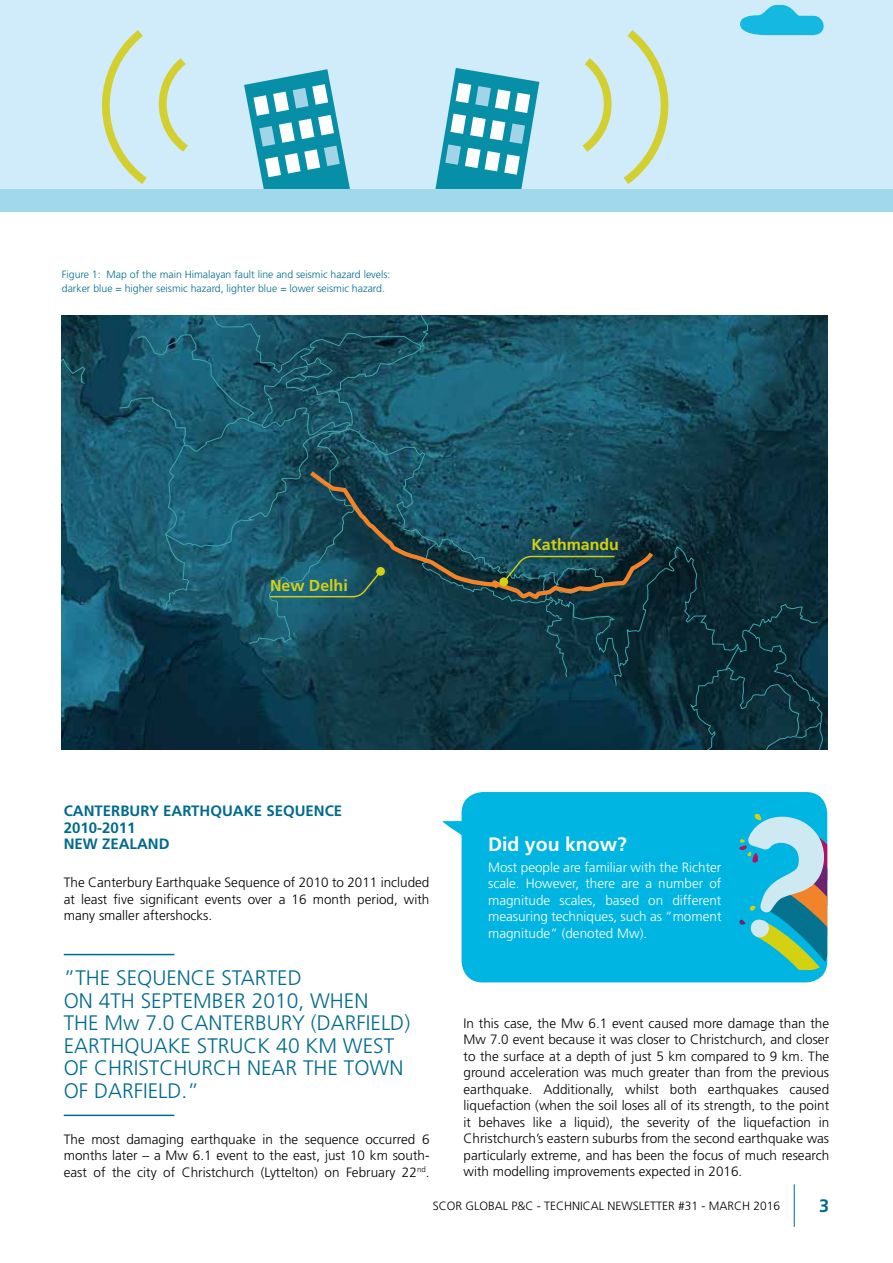
<style>
.page{position:relative;width:893px;height:1263px;background:#fff}
.page>*{position:absolute;margin:0;border:0;box-sizing:border-box;transform-origin:0 0}
.t1{font:300 21px/22.5px "Frutiger LT Std";color:#006b8d}
.t2{font:700 19.5px "Frutiger LT Std";color:#fff}
.t3{font:700 18px "Frutiger LT Std";color:#006b8d}
.t4{font:700 15.9px "Frutiger LT Std";color:#d4d012}
.t5{font:700 15px/16.5px "Frutiger LT Std";color:#006b8d}
.t6{font:300 13.5px/16.5px "Frutiger LT Std";color:#000;text-align:justify}
.t7{font:300 13.5px/16.5px "Frutiger LT Std";color:#fff;text-align:justify}
.t8{font:300 12px "Frutiger LT Std";color:#000}
.t9{font:300 10.5px/13.5px "Frutiger LT Std";color:#006b8d}
</style>
<div class="page">
<div style="left:0;top:0;width:893px;height:212px;background:#d0ebf9"></div>
<hr style="left:64px;top:954px;width:110px;height:1px;background:#006b8d">
<hr style="left:64px;top:1114px;width:110px;height:2px;background:#006b8d">
<img style="left:62px;top:316px;width:765px;height:433px">
<svg style="left:62px;top:357px;width:24px;height:40px"></svg>
<svg style="left:118px;top:316px;width:706px;height:433px;background:#164757"></svg>
<div style="left:376px;top:567px;width:9px;height:9px;background:#d4d012;border-radius:50%"></div>
<svg style="left:740px;top:6px;width:84px;height:29px"></svg>
<div style="left:834px;top:189px;width:59px;height:22px;background:#a2d8eb"></div>
<svg style="left:435px;top:68px;width:104px;height:122px"></svg>
<svg style="left:85px;top:30px;width:111px;height:160px"></svg>
<svg style="left:244px;top:69px;width:107px;height:121px"></svg>
<div style="left:0;top:190px;width:893px;height:22px;background:#a2d8eb"></div>
<svg style="left:574px;top:30px;width:112px;height:160px"></svg>
<div style="left:462px;top:792px;width:365px;height:190px;background:#00b5e2;border-radius:21px"></div>
<svg style="left:739px;top:814px;width:88px;height:156px"></svg>
<svg style="left:442px;top:821px;width:20px;height:18px"></svg>
<hr style="left:794px;top:1184px;width:1px;height:43px;background:#006b8d">
<p class="t9" style="left:62px;top:268px;width:330px">Figure 1: Map of the main Himalayan fault line and seismic hazard levels: darker blue = higher seismic hazard, lighter blue = lower seismic hazard.</p>
<p class="t4" style="left:270px;top:577px;width:79px">New Delhi</p>
<p class="t4" style="left:531px;top:535px;width:89px">Kathmandu</p>
<p class="t5" style="left:64px;top:803px;width:280px">CANTERBURY EARTHQUAKE SEQUENCE<br>2010-2011<br>NEW ZEALAND</p>
<p class="t6" style="left:64px;top:874px;width:367px">The Canterbury Earthquake Sequence of 2010 to 2011 included at least five significant events over a 16 month period, with many smaller aftershocks.</p>
<h1 class="t1" style="left:64px;top:967px;width:348px">”THE SEQUENCE STARTED<br>ON 4TH SEPTEMBER 2010, WHEN<br>THE Mw 7.0 CANTERBURY (DARFIELD)<br>EARTHQUAKE STRUCK 40 KM WEST<br>OF CHRISTCHURCH NEAR THE TOWN<br>OF DARFIELD.”</h1>
<p class="t6" style="left:64px;top:1131px;width:367px">The most damaging earthquake in the sequence occurred 6 months later – a Mw 6.1 event to the east, just 10 km south&shy;east of the city of Christchurch (Lyttelton) on February 22<sup>nd</sup>.</p>
<h2 class="t2" style="left:488px;top:833px;width:140px">Did you know?</h2>
<p class="t7" style="left:488px;top:859px;width:235px">Most people are familiar with the Richter scale. However, there are a number of magnitude scales, based on different measuring techniques, such as “moment magnitude” (denoted Mw).</p>
<p class="t6" style="left:463px;top:1015px;width:367px">In this case, the Mw 6.1 event caused more damage than the Mw 7.0 event because it was closer to Christchurch, and closer to the surface at a depth of just 5 km compared to 9 km. The ground acceleration was much greater than from the previous earthquake. Additionally, whilst both earthquakes caused liquefaction (when the soil loses all of its strength, to the point it behaves like a liquid), the severity of the liquefaction in Christchurch’s eastern suburbs from the second earthquake was particularly extreme, and has been the focus of much research with modelling improvements expected in 2016.</p>
<p class="t8" style="left:433px;top:1199px;width:349px">SCOR GLOBAL P&amp;C - TECHNICAL NEWSLETTER #31 - MARCH 2016</p>
<h3 class="t3" style="left:819px;top:1195px;width:12px">3</h3>
</div>
